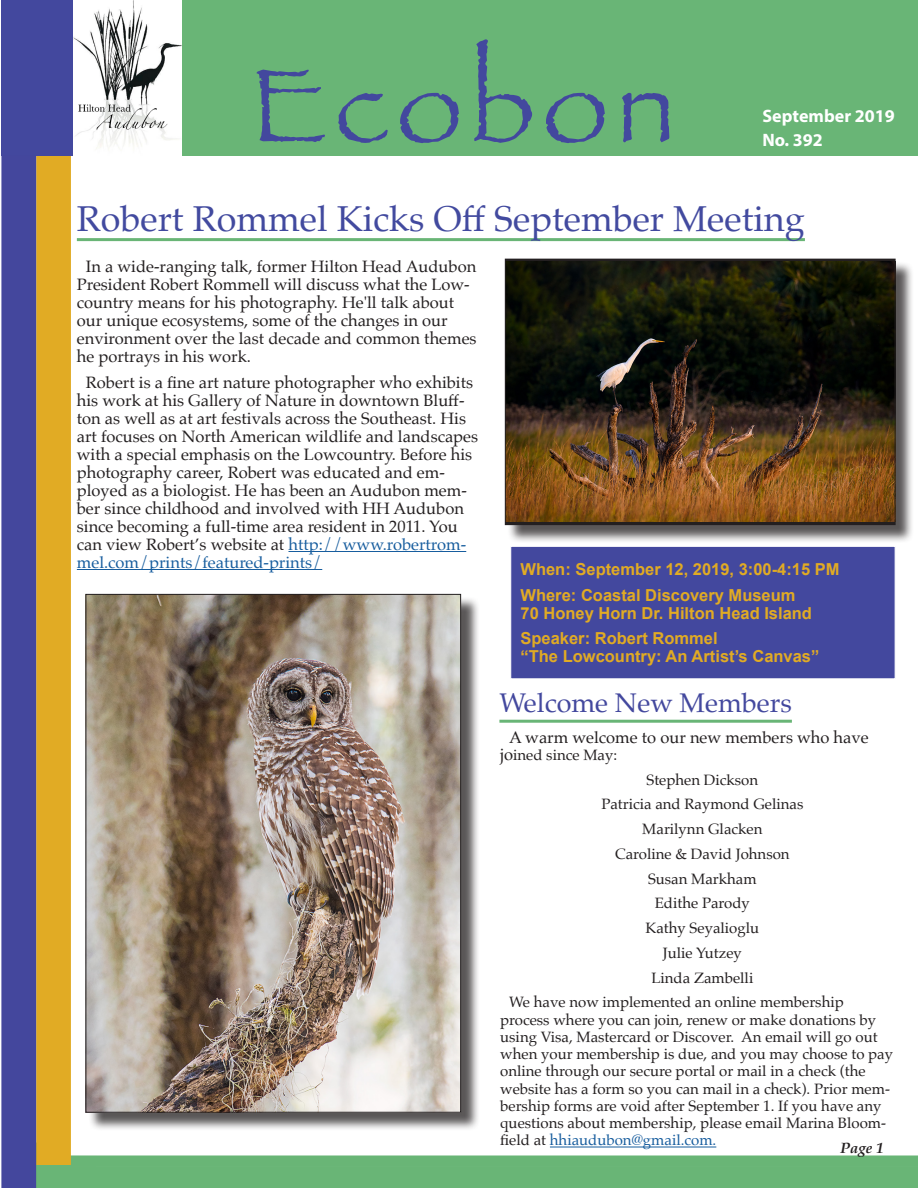
<style>
.page{position:relative;width:918px;height:1188px;background:#fff}
.page>*{position:absolute;margin:0;border:0;box-sizing:border-box;transform-origin:0 0}
.t1{font:108px "Papyrus";letter-spacing:.075em;color:#43489e}
.Headline{font:36px "Palatino";color:#424a9f}
.Headline-2{font:27px "Palatino";color:#43489e}
.Masthead{font:700 18px "Myriad Pro";color:#fff}
.Body{font:16.5px/18px "Palatino";color:#231f20}
.Body-2{font:700 16.5px/18px "Arial";color:#e1ab24}
.Body-3{font:15px/17.2px "Palatino";color:#231f20}
.t2{font:italic 700 15px "Palatino";color:#231f20}
.s1{color:#175d9e}
.s2{font-size:16.5px}
</style>
<div class="page">
<svg style="left:36px;top:1146px;width:882px;height:42px"></svg>
<div style="left:2px;top:0;width:916px;height:155px;background:#69b576"></div>
<div style="left:36px;top:156px;width:35px;height:1009px;background:#e1ab24"></div>
<div style="left:2px;top:0;width:71px;height:156px;background:#43489e"></div>
<div style="left:1px;top:156px;width:35px;height:1032px;background:#44479d"></div>
<img style="left:74px;top:0;width:107px;height:155px">
<hr style="left:499px;top:720px;width:293px;height:3px;background:#69b576">
<hr style="left:550px;top:1147px;width:166px;height:1px;background:#175d9e">
<hr style="left:289px;top:551px;width:177px;height:1px;background:#175d9e">
<hr style="left:77px;top:569px;width:245px;height:1px;background:#175d9e">
<hr style="left:77px;top:238px;width:728px;height:3px;background:#69b576">
<div style="left:510px;top:546px;width:386px;height:133px;background:#43489e;border:1px solid #fff"></div>
<div style="left:88px;top:596px;width:392px;height:535px;background:#231f20;opacity:.75"></div>
<img style="left:88px;top:596px;width:371px;height:515px">
<div style="left:507px;top:261px;width:407px;height:283px;background:#231f20;opacity:.75"></div>
<img style="left:507px;top:262px;width:387px;height:260px">
<div style="left:505px;top:259px;width:391px;height:266px;border:1px solid #231f20"></div>
<h1 class="t1" style="left:249px;top:40px;width:427px">Ecobon</h1>
<p class="Masthead" style="left:762px;top:105px;width:134px">September 2019</p>
<p class="Masthead" style="left:762px;top:129px;width:62px">No. 392</p>
<p class="Headline" style="left:77px;top:188px;width:730px">Robert Rommel Kicks Off September Meeting</p>
<p class="Body" style="left:77px;top:258px;width:401px;text-indent:9px">In a wide-ranging talk, former Hilton Head Audubon President Robert Rommell will discuss what the Low&shy;country means for his photography. He'll talk about our unique ecosystems, some of the changes in our environment over the last decade and common themes he portrays in his work.</p>
<p class="Body" style="left:77px;top:373px;width:403px;text-indent:9px">Robert is a fine art nature photographer who exhibits his work at his Gallery of Nature in downtown Bluff&shy;ton as well as at art festivals across the Southeast. His art focuses on North American wildlife and landscapes with a special emphasis on the Lowcountry. Before his photography career, Robert was educated and em&shy;ployed as a biologist. He has been an Audubon mem&shy;ber since childhood and involved with HH Audubon since becoming a full-time area resident in 2011. You can view Robert’s website at <span class="s1">http://www.robertrom&shy;mel.com/prints/featured-prints/</span></p>
<p class="Body-2" style="left:520px;top:561px;width:321px">When: September 12, 2019, 3:00-4:15 PM</p>
<p class="Body-2" style="left:520px;top:587px;width:293px">Where: Coastal Discovery Museum<br>70 Honey Horn Dr. Hilton Head Island</p>
<p class="Body-2" style="left:520px;top:630px;width:300px">Speaker: Robert Rommel<br>“The Lowcountry: An Artist’s Canvas”</p>
<p class="Headline-2" style="left:499px;top:681px;width:294px">Welcome New Members</p>
<p class="Body" style="left:509px;top:728px;width:361px">A warm welcome to our new members who have</p>
<p class="Body-3" style="left:500px;top:746px;width:118px"><span class="s2">jo</span>ined since May:</p>
<p class="Body-3" style="left:647px;top:771px;width:113px">Stephen Dickson</p>
<p class="Body-3" style="left:601px;top:796px;width:204px">Patricia and Raymond Gelinas</p>
<p class="Body-3" style="left:642px;top:820px;width:122px">Marilynn Glacken</p>
<p class="Body-3" style="left:615px;top:845px;width:176px">Caroline &amp; David Johnson</p>
<p class="Body-3" style="left:648px;top:870px;width:110px">Susan Markham</p>
<p class="Body-3" style="left:655px;top:895px;width:97px">Edithe Parody</p>
<p class="Body-3" style="left:646px;top:919px;width:115px">Kathy Seyalioglu</p>
<p class="Body-3" style="left:663px;top:944px;width:81px">Julie Yutzey</p>
<p class="Body-3" style="left:651px;top:969px;width:103px">Linda Zambelli</p>
<p class="Body-3" style="left:500px;top:994px;width:394px;text-indent:9px">We have now implemented an online membership process where you can join, renew or make donations by using Visa, Mastercard or Discover. An email will go out when your membership is due, and you may choose to pay online through our secure portal or mail in a check (the website has a form so you can mail in a check). Prior mem&shy;bership forms are void after September 1. If you have any questions about membership, please email Marina Bloom&shy;field at <span class="s1">hhiaudubon@gmail.com.</span></p>
<p class="t2" style="left:840px;top:1135px;width:45px">Page 1</p>
</div>
